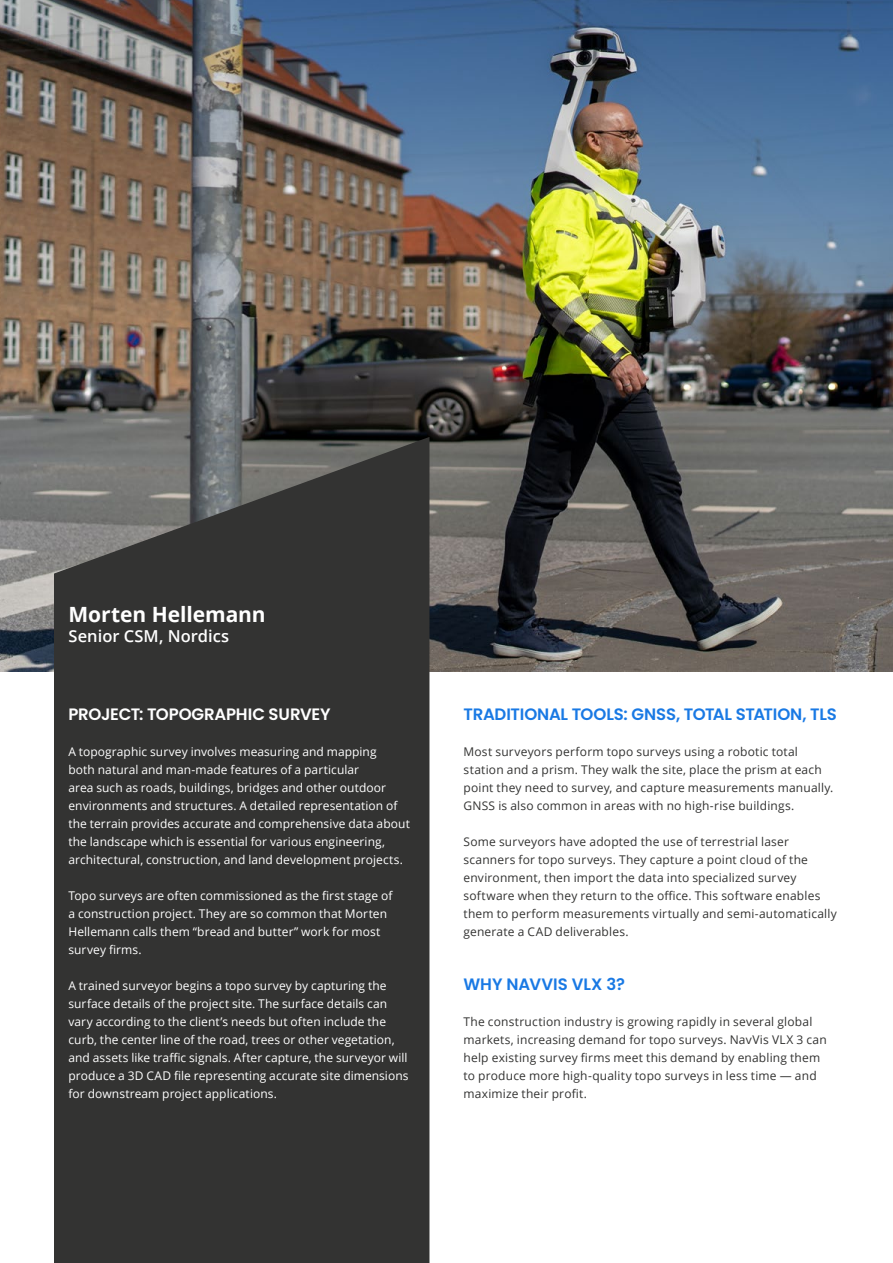
<style>
.page{position:relative;width:893px;height:1263px;background:#fff}
.page>*{position:absolute;margin:0;border:0;box-sizing:border-box;transform-origin:0 0}
.t1{font:700 21px "Open Sans";color:#fff}
.t2{font:600 16.5px "Poppins";letter-spacing:-.01em;color:#1979e4}
.t3{font:600 16.5px "Poppins";letter-spacing:-.01em;color:#fff}
.t4{font:600 16.5px "Open Sans";color:#fff}
.t5{font:12px/18px "Open Sans";letter-spacing:.005em;color:#fff}
.t6{font:12px/18px "Open Sans";letter-spacing:.015em;color:#333332}
</style>
<div class="page">
<img style="left:0;top:0;width:893px;height:672px">
<svg style="left:54px;top:437px;width:375px;height:826px;background:#383837"></svg>
<h1 class="t1" style="left:68px;top:600px;width:199px">Morten Hellemann</h1>
<h2 class="t4" style="left:68px;top:624px;width:162px">Senior CSM, Nordics</h2>
<h2 class="t3" style="left:68px;top:705px;width:264px">PROJECT: TOPOGRAPHIC SURVEY</h2>
<p class="t5" style="left:68px;top:742px;width:343px">A topographic survey involves measuring and mapping<br>both natural and man-made features of a particular<br>area such as roads, buildings, bridges and other outdoor environments and structures. A detailed representation of the terrain provides accurate and comprehensive data about the landscape which is essential for various engineering, architectural, construction, and land development projects.</p>
<p class="t5" style="left:68px;top:886px;width:325px">Topo surveys are often commissioned as the first stage of a construction project. They are so common that Morten Hellemann calls them “bread and butter” work for most survey firms.</p>
<p class="t5" style="left:68px;top:976px;width:341px">A trained surveyor begins a topo survey by capturing the surface details of the project site. The surface details can vary according to the client’s needs but often include the curb, the center line of the road, trees or other vegetation, and assets like traffic signals. After capture, the surveyor will produce a 3D CAD file representing accurate site dimensions for downstream project applications.</p>
<h2 class="t2" style="left:463px;top:705px;width:375px">TRADITIONAL TOOLS: GNSS, TOTAL STATION, TLS</h2>
<p class="t6" style="left:463px;top:742px;width:371px">Most surveyors perform topo surveys using a robotic total station and a prism. They walk the site, place the prism at each point they need to survey, and capture measurements manually.<br>GNSS is also common in areas with no high-rise buildings.</p>
<p class="t6" style="left:463px;top:832px;width:375px">Some surveyors have adopted the use of terrestrial laser scanners for topo surveys. They capture a point cloud of the environment, then import the data into specialized survey software when they return to the office. This software enables them to perform measurements virtually and semi-automatically generate a CAD deliverables.</p>
<h2 class="t2" style="left:463px;top:975px;width:163px">WHY NAVVIS VLX 3?</h2>
<p class="t6" style="left:463px;top:1012px;width:365px">The construction industry is growing rapidly in several global markets, increasing demand for topo surveys. NavVis VLX 3 can help existing survey firms meet this demand by enabling them to produce more high-quality topo surveys in less time — and maximize their profit.</p>
</div>
